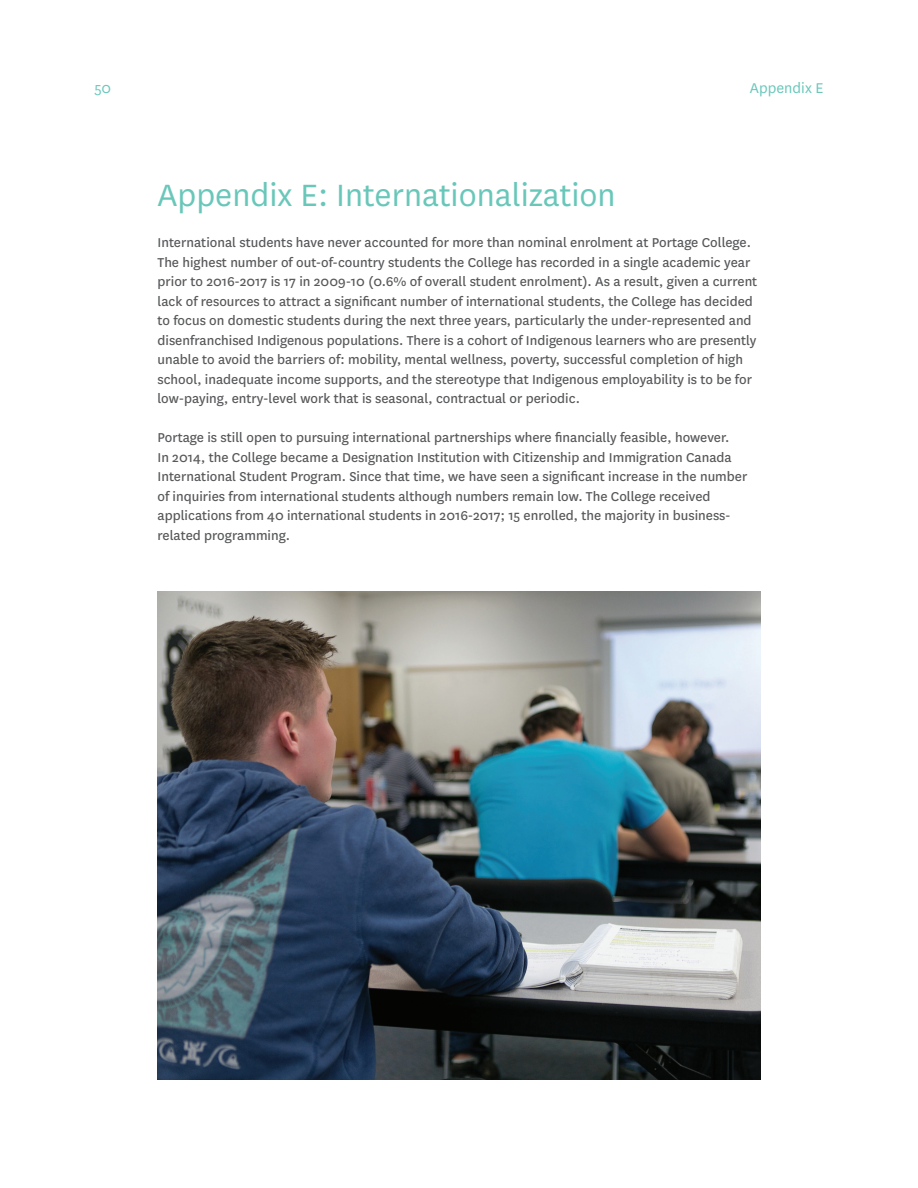
<style>
.page{position:relative;width:918px;height:1188px;background:#fff}
.page>*{position:absolute;margin:0;border:0;box-sizing:border-box;transform-origin:0 0}
.t1{font:36px "National";color:#69c7ba}
.t2{font:16.5px "National";color:#69c7ba}
.t3{font:15px/19.5px "National";color:#57585a}
</style>
<div class="page">
<img style="left:158px;top:591px;width:602px;height:489px">
<p class="t2" style="left:94px;top:78px;width:18px">50</p>
<p class="t2" style="left:750px;top:78px;width:75px">Appendix E</p>
<h1 class="t1" style="left:158px;top:172px;width:460px">Appendix E: Internationalization</h1>
<p class="t3" style="left:158px;top:232px;width:601px">International students have never accounted for more than nominal enrolment at Portage College.<br>The highest number of out-of-country students the College has recorded in a single academic year prior to 2016-2017 is 17 in 2009-10 (0.6% of overall student enrolment). As a result, given a current lack of resources to attract a significant number of international students, the College has decided to focus on domestic students during the next three years, particularly the under-represented and disenfranchised Indigenous populations. There is a cohort of Indigenous learners who are presently unable to avoid the barriers of: mobility, mental wellness, poverty, successful completion of high school, inadequate income supports, and the stereotype that Indigenous employability is to be for low-paying, entry-level work that is seasonal, contractual or periodic.</p>
<p class="t3" style="left:158px;top:427px;width:591px">Portage is still open to pursuing international partnerships where financially feasible, however.<br>In 2014, the College became a Designation Institution with Citizenship and Immigration Canada International Student Program. Since that time, we have seen a significant increase in the number of inquiries from international students although numbers remain low. The College received applications from 40 international students in 2016-2017; 15 enrolled, the majority in business&shy;related programming.</p>
</div>
